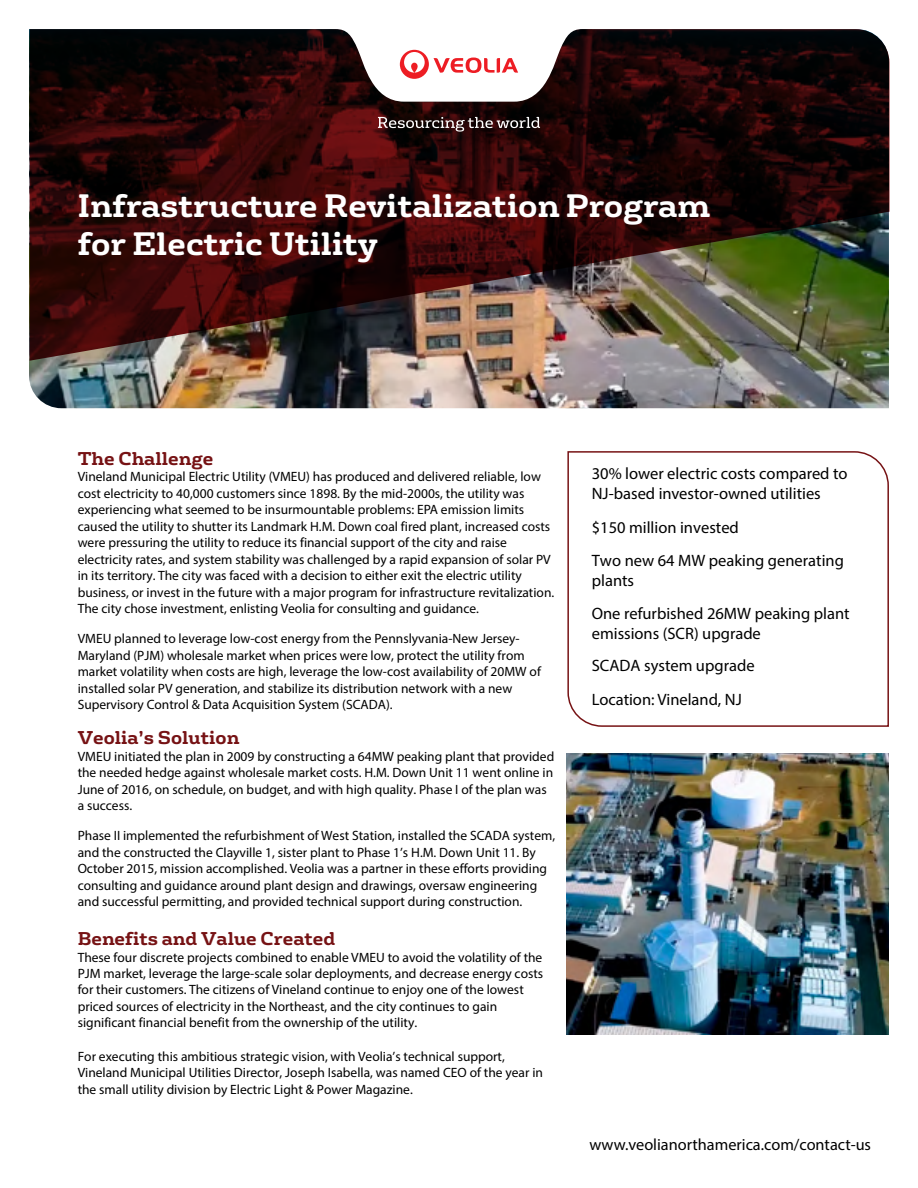
<style>
.page{position:relative;width:918px;height:1188px;background:#fff}
.page>*{position:absolute;margin:0;border:0;box-sizing:border-box;transform-origin:0 0}
.t1{font:700 31.5px/37.8px "FS Rufus";color:#fff}
.t2{font:700 18px "FS Rufus";color:#761214}
.t3{font:16.5px/33.3px "Myriad Pro";color:#000}
.t4{font:16.35px "Myriad Pro";color:#000}
.t5{font:13.5px/16.5px "Myriad Pro";color:#000}
</style>
<div class="page">
<img style="left:29px;top:102px;width:860px;height:306px">
<img style="left:30px;top:102px;width:859px;height:259px">
<svg style="left:29px;top:29px;width:861px;height:73px"></svg>
<svg style="left:400px;top:50px;width:118px;height:29px"></svg>
<svg style="left:378px;top:117px;width:162px;height:15px;background:#4c3c3c"></svg>
<svg style="left:567px;top:451px;width:322px;height:276px"></svg>
<img style="left:567px;top:754px;width:322px;height:280px">
<h1 class="t1" style="left:78px;top:184px;width:634px">Infrastructure Revitalization Program for Electric Utility</h1>
<h2 class="t2" style="left:78px;top:443px;width:137px">The Challenge</h2>
<p class="t5" style="left:78px;top:468px;width:478px">Vineland Municipal Electric Utility (VMEU) has produced and delivered reliable, low cost electricity to 40,000 customers since 1898. By the mid-2000s, the utility was experiencing what seemed to be insurmountable problems: EPA emission limits caused the utility to shutter its Landmark H.M. Down coal fired plant, increased costs were pressuring the utility to reduce its financial support of the city and raise electricity rates, and system stability was challenged by a rapid expansion of solar PV in its territory. The city was faced with a decision to either exit the electric utility business, or invest in the future with a major program for infrastructure revitalization.<br>The city chose investment, enlisting Veolia for consulting and guidance.</p>
<p class="t5" style="left:78px;top:630px;width:465px">VMEU planned to leverage low-cost energy from the Pennslyvania-New Jersey-Maryland (PJM) wholesale market when prices were low, protect the utility from market volatility when costs are high, leverage the low-cost availability of 20MW of installed solar PV generation, and stabilize its distribution network with a new Supervisory Control &amp; Data Acquisition System (SCADA).</p>
<h2 class="t2" style="left:78px;top:722px;width:163px">Veolia’s Solution</h2>
<p class="t5" style="left:78px;top:748px;width:478px">VMEU initiated the plan in 2009 by constructing a 64MW peaking plant that provided the needed hedge against wholesale market costs. H.M. Down Unit 11 went online in June of 2016, on schedule, on budget, and with high quality. Phase I of the plan was a success.</p>
<p class="t5" style="left:78px;top:827px;width:479px">Phase II implemented the refurbishment of West Station, installed the SCADA system, and the constructed the Clayville 1, sister plant to Phase 1’s H.M. Down Unit 11. By October 2015, mission accomplished. Veolia was a partner in these efforts providing consulting and guidance around plant design and drawings, oversaw engineering and successful permitting, and provided technical support during construction.</p>
<h2 class="t2" style="left:78px;top:923px;width:259px">Benefits and Value Created</h2>
<p class="t5" style="left:78px;top:949px;width:467px">These four discrete projects combined to enable VMEU to avoid the volatility of the PJM market, leverage the large-scale solar deployments, and decrease energy costs for their customers. The citizens of Vineland continue to enjoy one of the lowest priced sources of electricity in the Northeast, and the city continues to gain significant financial benefit from the ownership of the utility.</p>
<p class="t5" style="left:78px;top:1048px;width:467px">For executing this ambitious strategic vision, with Veolia’s technical support,<br>Vineland Municipal Utilities Director, Joseph Isabella, was named CEO of the year in the small utility division by Electric Light &amp; Power Magazine.</p>
<p class="t3" style="left:592px;top:464px;width:257px;line-height:19.8px">30% lower electric costs compared to<br>NJ-based investor-owned utilities</p>
<p class="t3" style="left:592px;top:510px;width:254px">$150 million invested<br>Two new 64 MW peaking generating</p>
<p class="t3" style="left:592px;top:563px;width:259px">plants<br>One refurbished 26MW peaking plant</p>
<p class="t3" style="left:592px;top:616px;width:171px">emissions (SCR) upgrade<br>SCADA system upgrade<br>Location: Vineland, NJ</p>
<p class="t4" style="left:589px;top:1134px;width:283px">www.veolianorthamerica.com/contact-us</p>
</div>
